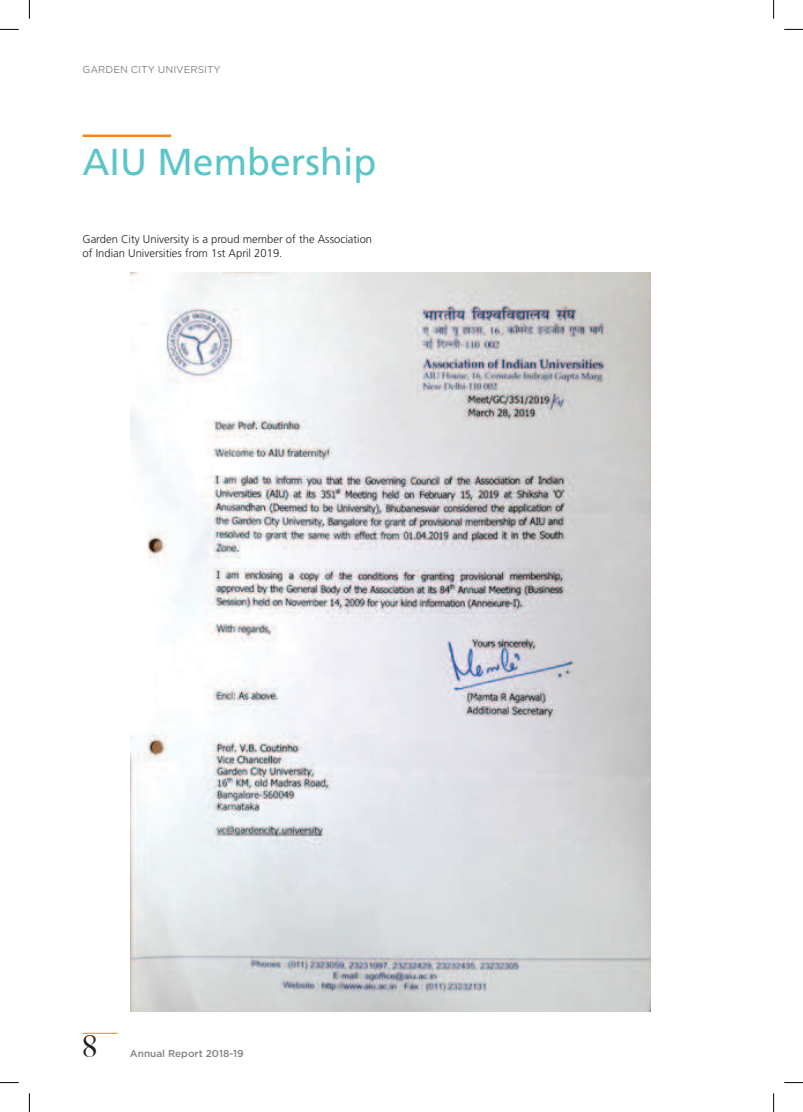
<style>
.page{position:relative;width:803px;height:1112px;background:#fff}
.page>*{position:absolute;margin:0;border:0;box-sizing:border-box;transform-origin:0 0}
.t1{font:37.5px "Frutiger";color:#5cc5c8}
.t2{font:500 30px "Big Caslon";color:#231f20}
.t3{font:300 11.25px/13.5px "Frutiger";color:#231f20}
.t4{font:10px "Gotham";color:#808285}
.t5{font:500 10px "Gotham";color:#808285}
</style>
<div class="page">
<hr style="left:83px;top:134px;width:88px;height:3px;background:#f58220">
<img style="left:131px;top:272px;width:520px;height:738px">
<hr style="left:83px;top:1032px;width:35px;height:1px;background:#f58220">
<svg style="left:0;top:29px;width:19px;height:1px"></svg>
<svg style="left:784px;top:29px;width:19px;height:1px"></svg>
<svg style="left:0;top:1082px;width:19px;height:1px"></svg>
<svg style="left:784px;top:1082px;width:19px;height:1px"></svg>
<svg style="left:29px;top:0;width:1px;height:19px"></svg>
<svg style="left:29px;top:1093px;width:1px;height:18px"></svg>
<svg style="left:773px;top:0;width:1px;height:19px"></svg>
<svg style="left:773px;top:1093px;width:1px;height:18px"></svg>
<p class="t4" style="left:83px;top:65px;width:140px">GARDEN CITY UNIVERSITY</p>
<h1 class="t1" style="left:83px;top:146px;width:295px">AIU Membership</h1>
<p class="t3" style="left:83px;top:233px;width:291px">Garden City University is a proud member of the Association of Indian Universities from 1st April 2019.</p>
<h2 class="t2" style="left:83px;top:1035px;width:16px">8</h2>
<p class="t5" style="left:130px;top:1049px;width:115px">Annual Report 2018-19</p>
</div>
